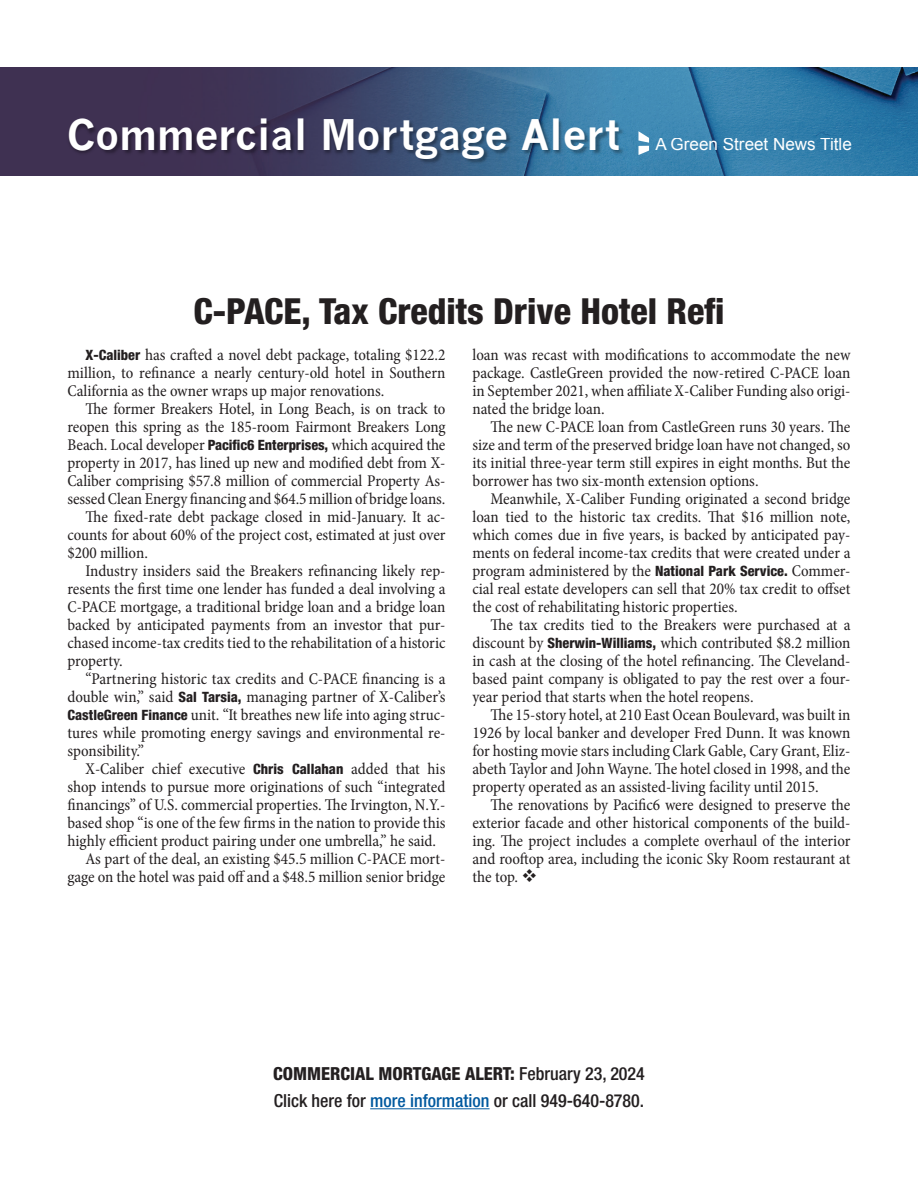
<style>
.page{position:relative;width:918px;height:1188px;background:#fff}
.page>*{position:absolute;margin:0;border:0;box-sizing:border-box;transform-origin:0 0}
.t1{font:700 41.25px "News Gothic";color:#fff}
.t2{font:800 condensed 36px "Helvetica Neue LT Std";color:#231f20}
.t3{font:500 condensed 18px/27px "Helvetica Neue LT Std";color:#231f20}
.t4{font:17.1px "Arial";color:#fff}
.t5{font:condensed 16.5px/18px "Minion Pro";letter-spacing:-.005em;color:#231f20;text-align:justify}
.s1{font-family:"Helvetica Neue LT Std";font-weight:800;font-size:14.25px}
.s2{font-weight:800}
.s3{color:#01599f}
</style>
<div class="page">
<img style="left:0;top:68px;width:918px;height:108px">
<img style="left:66px;top:112px;width:798px;height:64px">
<svg style="left:638px;top:131px;width:11px;height:24px"></svg>
<hr style="left:370px;top:1108px;width:120px;height:1px;background:#01599f">
<h1 class="t1" style="left:67px;top:110px;width:555px">Commercial Mortgage Alert</h1>
<p class="t4" style="left:655px;top:133px;width:198px">A Green Street News Title</p>
<h2 class="t2" style="left:194px;top:289px;width:532px">C-PACE, Tax Credits Drive Hotel Refi</h2>
<p class="t5" style="left:68px;top:346px;width:380px;text-indent:18px"><span class="s1">X-Caliber</span> has crafted a novel debt package, totaling $122.2 million, to refinance a nearly century-old hotel in Southern California as the owner wraps up major renovations.</p>
<p class="t5" style="left:86px;top:400px;width:362px">The former Breakers Hotel, in Long Beach, is on track to</p>
<p class="t5" style="left:68px;top:418px;width:380px">reopen this spring as the 185-room Fairmont Breakers Long</p>
<p class="t5" style="left:68px;top:436px;width:380px">Beach. Local developer <span class="s1">Pacific6 Enterprises,</span> which acquired the</p>
<p class="t5" style="left:68px;top:454px;width:380px">property in 2017, has lined up new and modified debt from X-</p>
<p class="t5" style="left:68px;top:472px;width:380px">Caliber comprising $57.8 million of commercial Property As-</p>
<p class="t5" style="left:68px;top:490px;width:380px">sessed Clean Energy financing and $64.5 million of bridge loans.</p>
<p class="t5" style="left:86px;top:508px;width:362px">The fixed-rate debt package closed in mid-January. It ac-</p>
<p class="t5" style="left:68px;top:526px;width:380px">counts for about 60% of the project cost, estimated at just over</p>
<p class="t5" style="left:68px;top:544px;width:82px">$200 million.</p>
<p class="t5" style="left:86px;top:562px;width:362px">Industry insiders said the Breakers refinancing likely rep-</p>
<p class="t5" style="left:68px;top:580px;width:380px">resents the first time one lender has funded a deal involving a</p>
<p class="t5" style="left:68px;top:598px;width:380px">C-PACE mortgage, a traditional bridge loan and a bridge loan</p>
<p class="t5" style="left:68px;top:616px;width:380px">backed by anticipated payments from an investor that pur-</p>
<p class="t5" style="left:68px;top:634px;width:380px">chased income-tax credits tied to the rehabilitation of a historic</p>
<p class="t5" style="left:68px;top:652px;width:57px">property.</p>
<p class="t5" style="left:86px;top:670px;width:361px">“Partnering historic tax credits and C-PACE financing is a</p>
<p class="t5" style="left:68px;top:688px;width:379px">double win,” said <span class="s1">Sal Tarsia,</span> managing partner of X-Caliber’s</p>
<p class="t5" style="left:68px;top:706px;width:380px"><span class="s1">CastleGreen Finance</span> unit. “It breathes new life into aging struc-</p>
<p class="t5" style="left:68px;top:724px;width:380px">tures while promoting energy savings and environmental re-</p>
<p class="t5" style="left:68px;top:742px;width:78px">sponsibility.”</p>
<p class="t5" style="left:86px;top:760px;width:361px">X-Caliber chief executive <span class="s1">Chris Callahan</span> added that his</p>
<p class="t5" style="left:68px;top:778px;width:380px">shop intends to pursue more originations of such “integrated</p>
<p class="t5" style="left:68px;top:796px;width:380px">financings” of U.S. commercial properties. The Irvington, N.Y.-</p>
<p class="t5" style="left:68px;top:814px;width:380px">based shop “is one of the few firms in the nation to provide this</p>
<p class="t5" style="left:68px;top:832px;width:370px">highly efficient product pairing under one umbrella,” he said.</p>
<p class="t5" style="left:86px;top:850px;width:362px">As part of the deal, an existing $45.5 million C-PACE mort-</p>
<p class="t5" style="left:68px;top:868px;width:379px">gage on the hotel was paid off and a $48.5 million senior bridge</p>
<p class="t5" style="left:472px;top:346px;width:380px">loan was recast with modifications to accommodate the new package. CastleGreen provided the now-retired C-PACE loan in September 2021, when affiliate X-Caliber Funding also origi&shy;nated the bridge loan.</p>
<p class="t5" style="left:472px;top:418px;width:380px;text-indent:18px">The new C-PACE loan from CastleGreen runs 30 years. The size and term of the preserved bridge loan have not changed, so its initial three-year term still expires in eight months. But the borrower has two six-month extension options.</p>
<p class="t5" style="left:472px;top:490px;width:380px;text-indent:18px">Meanwhile, X-Caliber Funding originated a second bridge loan tied to the historic tax credits. That $16 million note, which comes due in five years, is backed by anticipated pay&shy;ments on federal income-tax credits that were created under a program administered by the <span class="s1">National Park Service.</span> Commer&shy;cial real estate developers can sell that 20% tax credit to offset the cost of rehabilitating historic properties.</p>
<p class="t5" style="left:472px;top:616px;width:380px;text-indent:18px">The tax credits tied to the Breakers were purchased at a discount by <span class="s1">Sherwin-Williams,</span> which contributed $8.2 million in cash at the closing of the hotel refinancing. The Cleveland&shy;based paint company is obligated to pay the rest over a four&shy;year period that starts when the hotel reopens.</p>
<p class="t5" style="left:472px;top:706px;width:380px;text-indent:18px">The 15-story hotel, at 210 East Ocean Boulevard, was built in 1926 by local banker and developer Fred Dunn. It was known for hosting movie stars including Clark Gable, Cary Grant, Eliz&shy;abeth Taylor and John Wayne. The hotel closed in 1998, and the property operated as an assisted-living facility until 2015.</p>
<p class="t5" style="left:472px;top:796px;width:380px;text-indent:18px">The renovations by Pacific6 were designed to preserve the exterior facade and other historical components of the build&shy;ing. The project includes a complete overhaul of the interior and rooftop area, including the iconic Sky Room restaurant at the top. ❖</p>
<p class="t3" style="left:273px;top:1060px;width:373px"><span class="s2">COMMERCIAL MORTGAGE ALERT:</span> February 23, 2024<br>Click here for <span class="s3">more information</span> or call 949-640-8780.</p>
</div>
